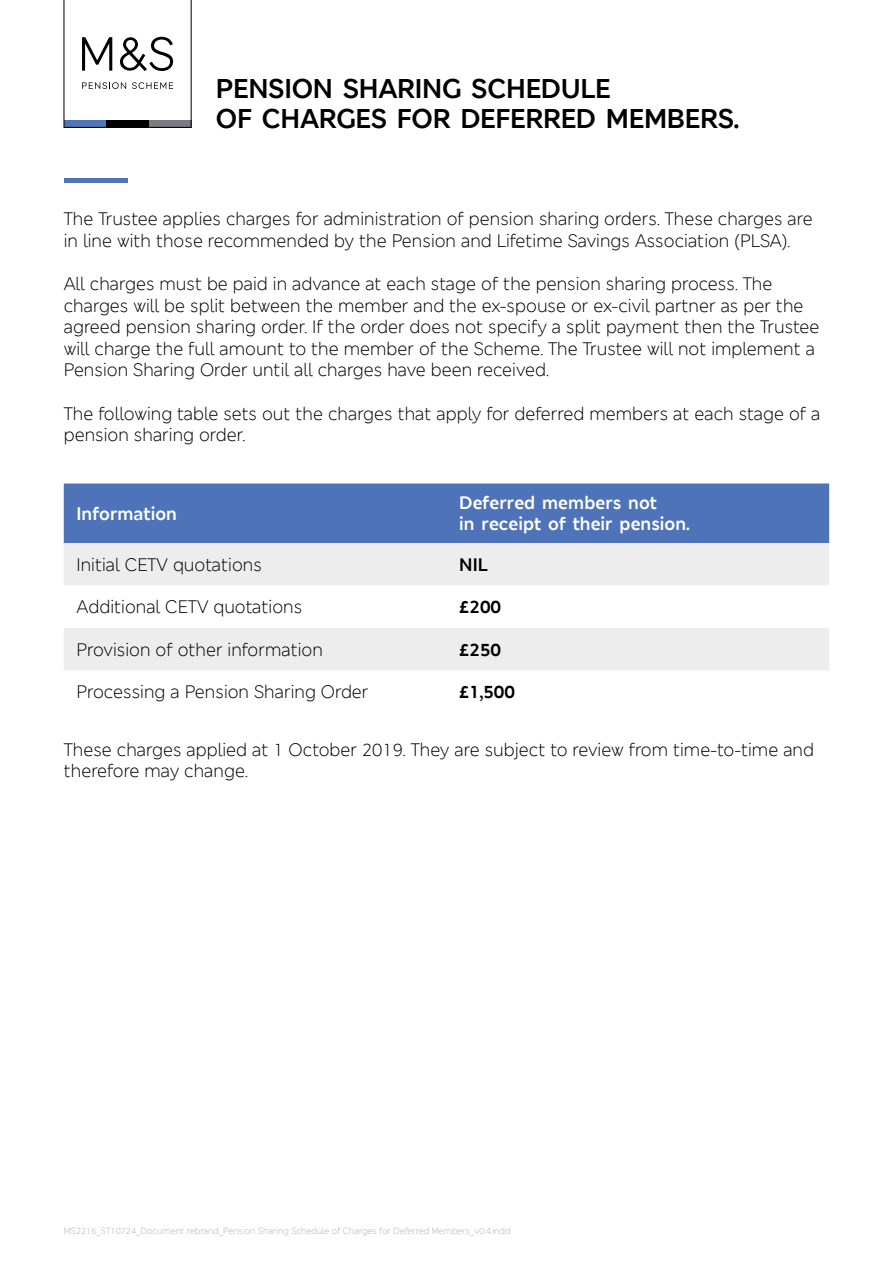
<style>
.page{position:relative;width:893px;height:1263px;background:#fff}
.page>*{position:absolute;margin:0;border:0;box-sizing:border-box;transform-origin:0 0}
.t1{font:700 27px/30px "MS London";letter-spacing:-.01em;color:#000}
.t2{font:18px/21.6px "MS London";color:#000}
.t3{font:700 18px/21.6px "MS London";color:#fff}
.t4{font:700 18px "MS London";color:#000}
.t5{font:9px "MS London";color:#b3b2b2}
</style>
<div class="page">
<div style="left:64px;top:483px;width:765px;height:60px;background:#4e73b8"></div>
<div style="left:64px;top:543px;width:765px;height:127px;background:#ededed"></div>
<svg style="left:64px;top:585px;width:765px;height:43px"></svg>
<svg style="left:64px;top:0;width:127px;height:128px"></svg>
<hr style="left:64px;top:179px;width:64px;height:4px;background:#4e73b8">
<h1 class="t1" style="left:216px;top:73px;width:525px">PENSION SHARING SCHEDULE<br>OF CHARGES FOR DEFERRED MEMBERS.</h1>
<p class="t2" style="left:64px;top:208px;width:750px">The Trustee applies charges for administration of pension sharing orders. These charges are in line with those recommended by the Pension and Lifetime Savings Association (PLSA).</p>
<p class="t2" style="left:64px;top:273px;width:757px">All charges must be paid in advance at each stage of the pension sharing process. The charges will be split between the member and the ex-spouse or ex-civil partner as per the agreed pension sharing order. If the order does not specify a split payment then the Trustee will charge the full amount to the member of the Scheme. The Trustee will not implement a Pension Sharing Order until all charges have been received.</p>
<p class="t2" style="left:64px;top:402px;width:758px">The following table sets out the charges that apply for deferred members at each stage of a pension sharing order.</p>
<p class="t3" style="left:77px;top:502px;width:102px">Information</p>
<p class="t3" style="left:459px;top:492px;width:232px">Deferred members not<br>in receipt of their pension.</p>
<p class="t2" style="left:77px;top:553px;width:187px">Initial CETV quotations</p>
<p class="t4" style="left:459px;top:553px;width:30px">NIL</p>
<p class="t2" style="left:77px;top:596px;width:227px">Additional CETV quotations</p>
<p class="t4" style="left:459px;top:595px;width:43px">£200</p>
<p class="t2" style="left:77px;top:638px;width:248px">Provision of other information</p>
<p class="t4" style="left:459px;top:638px;width:43px">£250</p>
<p class="t2" style="left:77px;top:681px;width:293px">Processing a Pension Sharing Order</p>
<p class="t4" style="left:459px;top:680px;width:57px">£1,500</p>
<p class="t2" style="left:64px;top:738px;width:752px">These charges applied at 1 October 2019. They are subject to review from time-to-time and therefore may change.</p>
<p class="t5" style="left:64px;top:1225px;width:448px">MS2216_ST10724_Document rebrand_Pension Sharing Schedule of Charges for Deferred Members_v0.4.indd</p>
</div>
